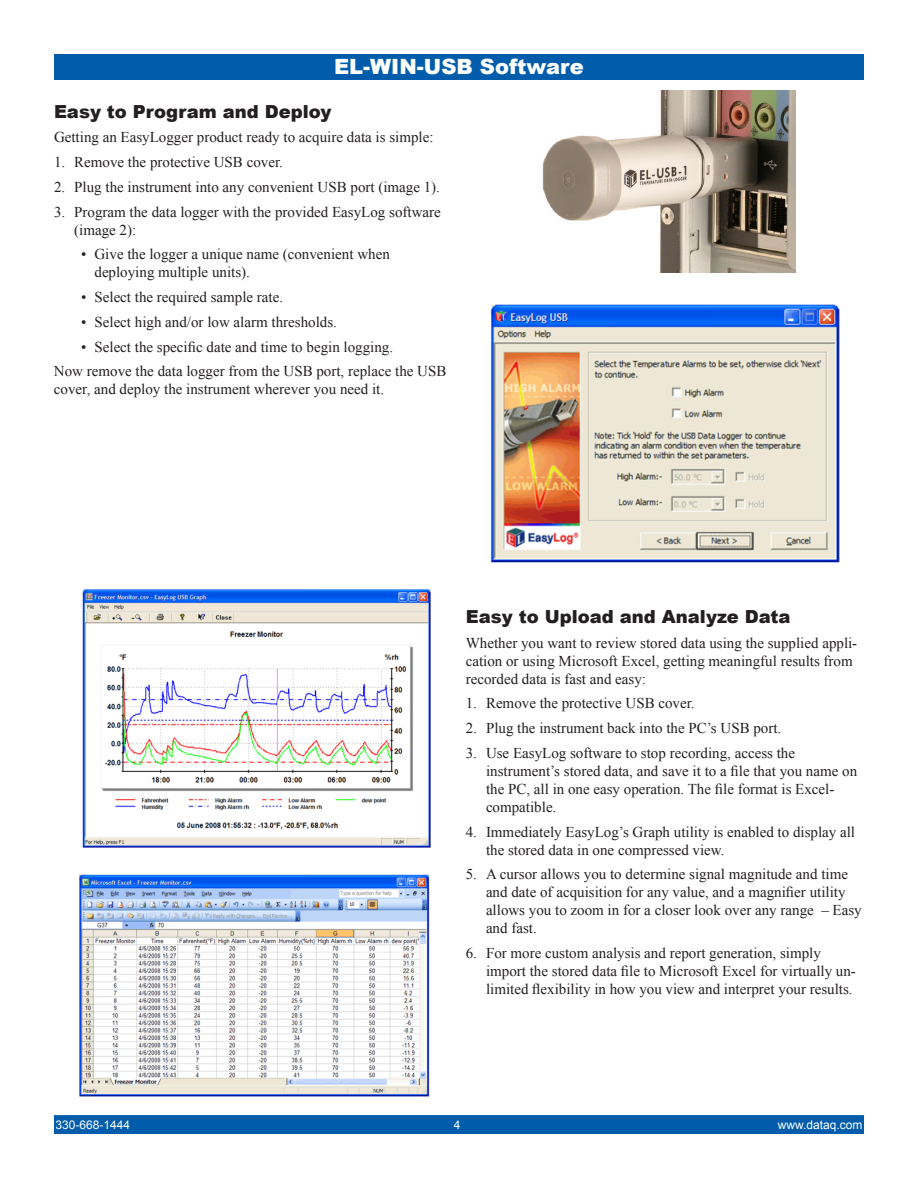
<style>
.page{position:relative;width:918px;height:1188px;background:#fff}
.page>*{position:absolute;margin:0;border:0;box-sizing:border-box;transform-origin:0 0}
.t1{font:900 21px "Arial";color:#fff}
.t2{font:900 18px "Arial";color:#231f20}
.t3{font:15px/18px "Times New Roman";color:#231f20}
.t4{font:12px "Arial";color:#fff}
</style>
<div class="page">
<div style="left:54px;top:54px;width:810px;height:26px;background:#015dab"></div>
<img style="left:490px;top:304px;width:350px;height:259px">
<img style="left:82px;top:589px;width:349px;height:259px">
<img style="left:79px;top:874px;width:351px;height:222px">
<img style="left:542px;top:91px;width:253px;height:181px">
<div style="left:55px;top:1116px;width:808px;height:17px;background:#015dab"></div>
<div style="left:54px;top:1115px;width:810px;height:19px;border:2px solid #015dab"></div>
<h1 class="t1" style="left:334px;top:52px;width:251px">EL-WIN-USB Software</h1>
<p class="t2" style="left:54px;top:98px;width:279px">Easy to Program and Deploy</p>
<p class="t3" style="left:54px;top:128px;width:381px">Getting an EasyLogger product ready to acquire data is simple:</p>
<p class="t3" style="left:54px;top:153px;width:230px">1. Remove the protective USB cover.</p>
<p class="t3" style="left:54px;top:178px;width:388px">2. Plug the instrument into any convenient USB port (image 1).</p>
<p class="t3" style="left:74px;top:202px;width:368px;text-indent:-20px">3. Program the data logger with the provided EasyLog software (image 2):</p>
<p class="t3" style="left:94px;top:245px;width:297px;text-indent:-14px">• Give the logger a unique name (convenient when deploying multiple units).</p>
<p class="t3" style="left:81px;top:288px;width:204px">• Select the required sample rate.</p>
<p class="t3" style="left:81px;top:313px;width:257px">• Select high and/or low alarm thresholds.</p>
<p class="t3" style="left:54px;top:334px;width:394px;line-height:24.8px;text-indent:27px">• Select the specific date and time to begin logging.<br>Now remove the data logger from the USB port, replace the USB</p>
<p class="t3" style="left:54px;top:380px;width:332px">cover, and deploy the instrument wherever you need it.</p>
<p class="t2" style="left:466px;top:603px;width:326px">Easy to Upload and Analyze Data</p>
<p class="t3" style="left:466px;top:633px;width:393px">Whether you want to review stored data using the supplied appli&shy;cation or using Microsoft Excel, getting meaningful results from recorded data is fast and easy:</p>
<p class="t3" style="left:466px;top:694px;width:230px">1. Remove the protective USB cover.</p>
<p class="t3" style="left:466px;top:719px;width:317px">2. Plug the instrument back into the PC’s USB port.</p>
<p class="t3" style="left:486px;top:744px;width:373px;text-indent:-20px">3. Use EasyLog software to stop recording, access the instrument’s stored data, and save it to a file that you name on the PC, all in one easy operation. The file format is Excel&shy;compatible.</p>
<p class="t3" style="left:486px;top:822px;width:371px;text-indent:-20px">4. Immediately EasyLog’s Graph utility is enabled to display all the stored data in one compressed view.</p>
<p class="t3" style="left:486px;top:865px;width:377px;text-indent:-20px">5. A cursor allows you to determine signal magnitude and time and date of acquisition for any value, and a magnifier utility allows you to zoom in for a closer look over any range – Easy and fast.</p>
<p class="t3" style="left:486px;top:944px;width:371px;text-indent:-20px">6. For more custom analysis and report generation, simply import the stored data file to Microsoft Excel for virtually un&shy;limited flexibility in how you view and interpret your results.</p>
<p class="t4" style="left:56px;top:1117px;width:76px">330-668-1444</p>
<p class="t4" style="left:454px;top:1117px;width:8px">4</p>
<p class="t4" style="left:778px;top:1117px;width:86px">www.dataq.com</p>
</div>
